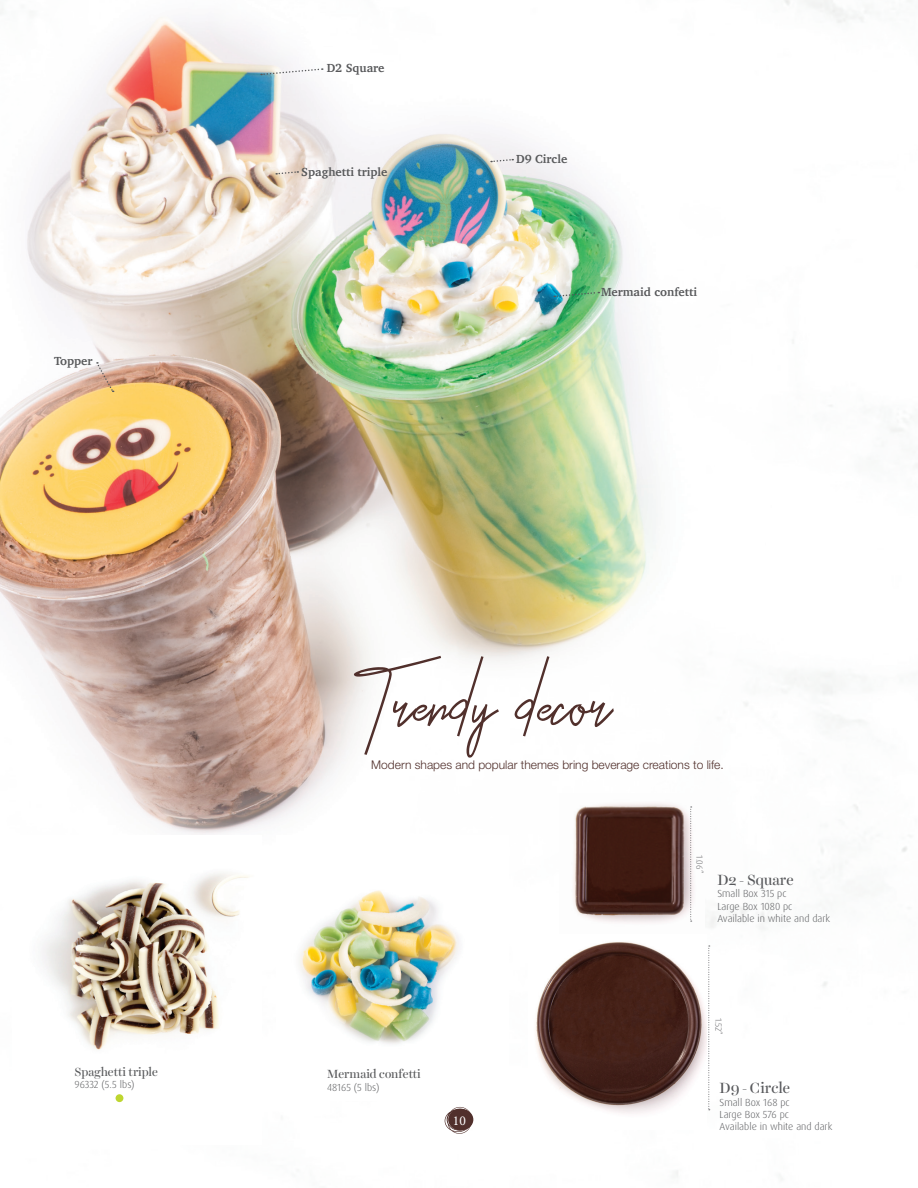
<style>
.page{position:relative;width:918px;height:1188px;background:#fff}
.page>*{position:absolute;margin:0;border:0;box-sizing:border-box;transform-origin:0 0}
.t1{font:112.5px "Otella";color:#51302c}
.t2{font:15px "Harriet Display";color:#57585b}
.t3{font:13.5px "Minion Pro";color:#fff}
.t4{font:300 12px "Helvetica Neue LT Pro";color:#51302c}
.t5{font:700 12px "Charter";color:#57585a}
.t6{font:12px "Harriet Display";color:#57585a}
.t7{font:300 10.2px/12.3px "Dax OT";color:#57585b}
.t8{font:300 10.2px "Dax OT";color:#57585a}
.t9{font:300 9px "Dax OT";color:#636366}
</style>
<div class="page">
<img style="left:0;top:0;width:837px;height:1177px">
<img style="left:13px;top:836px;width:248px;height:308px">
<div style="left:116px;top:1094px;width:7px;height:8px;background:#bed630;border-radius:50%"></div>
<img style="left:276px;top:836px;width:232px;height:265px">
<img style="left:560px;top:794px;width:144px;height:140px">
<svg style="left:690px;top:807px;width:2px;height:115px"></svg>
<img style="left:529px;top:934px;width:177px;height:195px">
<svg style="left:708px;top:946px;width:2px;height:164px"></svg>
<svg style="left:261px;top:68px;width:62px;height:8px"></svg>
<svg style="left:276px;top:170px;width:22px;height:5px"></svg>
<svg style="left:491px;top:158px;width:22px;height:5px"></svg>
<svg style="left:554px;top:291px;width:45px;height:7px"></svg>
<svg style="left:96px;top:362px;width:18px;height:30px"></svg>
<div style="left:448px;top:1109px;width:25px;height:21px;background:#51302c;border-radius:50%"></div>
<svg style="left:445px;top:1107px;width:27px;height:27px"></svg>
<p class="t5" style="left:54px;top:351px;width:40px">Topper</p>
<p class="t6" style="left:75px;top:1063px;width:85px">Spaghetti triple</p>
<p class="t8" style="left:75px;top:1078px;width:62px">96332 (5.5 lbs)</p>
<p class="t5" style="left:327px;top:57px;width:59px">D2 Square</p>
<p class="t5" style="left:301px;top:161px;width:88px">Spaghetti triple</p>
<p class="t5" style="left:516px;top:149px;width:53px">D9 Circle</p>
<p class="t5" style="left:601px;top:282px;width:97px">Mermaid confetti</p>
<h1 class="t1" style="left:371px;top:648px;width:243px">Trendy decor</h1>
<p class="t4" style="left:371px;top:757px;width:354px">Modern shapes and popular themes bring beverage creations to life.</p>
<p class="t6" style="left:327px;top:1066px;width:95px">Mermaid confetti</p>
<p class="t8" style="left:327px;top:1081px;width:54px">48165 (5 lbs)</p>
<h3 class="t3" style="left:453px;top:1111px;width:14px">10</h3>
<p class="t9" style="left:705px;top:855px;width:19px;rotate:90deg">1.06”</p>
<h2 class="t2" style="left:717px;top:869px;width:78px">D2 - Square</h2>
<p class="t7" style="left:717px;top:888px;width:114px">Small Box 315 pc<br>Large Box 1080 pc<br>Available in white and dark</p>
<p class="t9" style="left:724px;top:1018px;width:19px;rotate:90deg">1.52”</p>
<h2 class="t2" style="left:720px;top:1078px;width:72px">D9 - Circle</h2>
<p class="t7" style="left:720px;top:1096px;width:114px">Small Box 168 pc<br>Large Box 576 pc<br>Available in white and dark</p>
</div>
